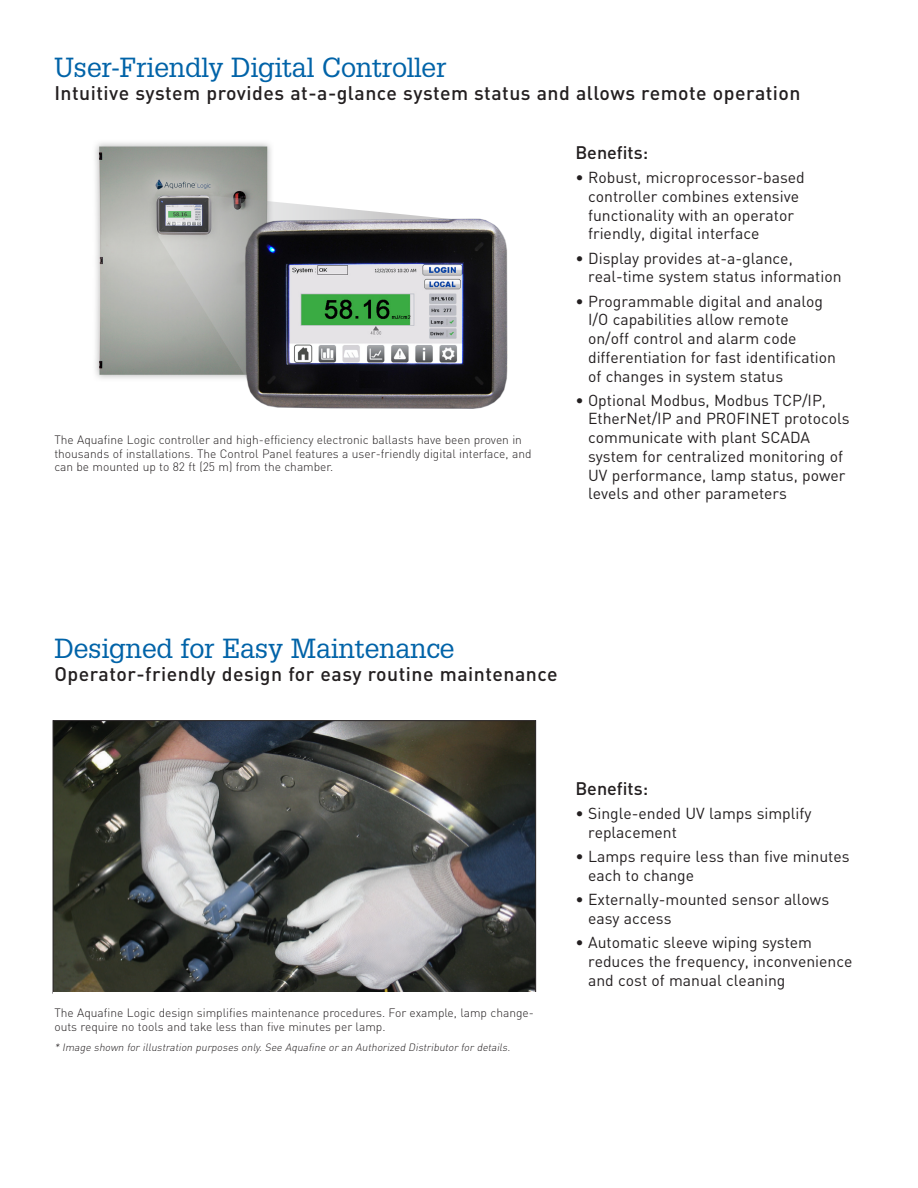
<style>
.page{position:relative;width:918px;height:1188px;background:#fff}
.page>*{position:absolute;margin:0;border:0;box-sizing:border-box;transform-origin:0 0}
.t1{font:27px "Glypha";letter-spacing:-.01em;color:#0163a8}
.t2{font:500 19.5px "DIN";letter-spacing:.025em;color:#231f20}
.t3{font:500 18px "DIN";color:#231f20}
.t4{font:15.75px/18.8px "DIN";color:#231f20}
.t5{font:300 12px/13.5px "DIN";color:#231f20}
.t6{font:italic 300 10.5px "DIN";color:#231f20}
</style>
<div class="page">
<img style="left:95px;top:142px;width:176px;height:237px">
<img style="left:55px;top:722px;width:479px;height:269px">
<svg style="left:158px;top:196px;width:230px;height:183px;background:#b0b2af"></svg>
<img style="left:241px;top:213px;width:267px;height:196px">
<h2 class="t1" style="left:54px;top:51px;width:394px">User-Friendly Digital Controller</h2>
<p class="t2" style="left:54px;top:81px;width:748px">Intuitive system provides at-a-glance system status and allows remote operation</p>
<p class="t5" style="left:54px;top:433px;width:479px">The Aquafine Logic controller and high-efficiency electronic ballasts have been proven in thousands of installations. The Control Panel features a user-friendly digital interface, and can be mounted up to 82 ft (25 m) from the chamber.</p>
<p class="t3" style="left:575px;top:141px;width:74px">Benefits:</p>
<p class="t4" style="left:588px;top:168px;width:218px;text-indent:-13px">• Robust, microprocessor-based controller combines extensive functionality with an operator friendly, digital interface</p>
<p class="t4" style="left:588px;top:249px;width:255px;text-indent:-13px">• Display provides at-a-glance, real-time system status information</p>
<p class="t4" style="left:588px;top:292px;width:250px;text-indent:-13px">• Programmable digital and analog<br>I/O capabilities allow remote<br>on/off control and alarm code differentiation for fast identification of changes in system status</p>
<p class="t4" style="left:588px;top:391px;width:263px;text-indent:-13px">• Optional Modbus, Modbus TCP/IP, EtherNet/IP and PROFINET protocols communicate with plant SCADA system for centralized monitoring of UV performance, lamp status, power levels and other parameters</p>
<h2 class="t1" style="left:54px;top:631px;width:402px">Designed for Easy Maintenance</h2>
<p class="t2" style="left:54px;top:661px;width:505px">Operator-friendly design for easy routine maintenance</p>
<p class="t5" style="left:54px;top:1006px;width:481px">The Aquafine Logic design simplifies maintenance procedures. For example, lamp change&shy;outs require no tools and take less than five minutes per lamp.</p>
<p class="t6" style="left:54px;top:1041px;width:460px">* Image shown for illustration purposes only. See Aquafine or an Authorized Distributor for details.</p>
<p class="t3" style="left:575px;top:777px;width:74px">Benefits:</p>
<p class="t4" style="left:588px;top:805px;width:225px;text-indent:-13px">• Single-ended UV lamps simplify replacement</p>
<p class="t4" style="left:588px;top:847px;width:263px;text-indent:-13px">• Lamps require less than five minutes each to change</p>
<p class="t4" style="left:588px;top:890px;width:243px;text-indent:-13px">• Externally-mounted sensor allows easy access</p>
<p class="t4" style="left:588px;top:933px;width:266px;text-indent:-13px">• Automatic sleeve wiping system reduces the frequency, inconvenience and cost of manual cleaning</p>
</div>
